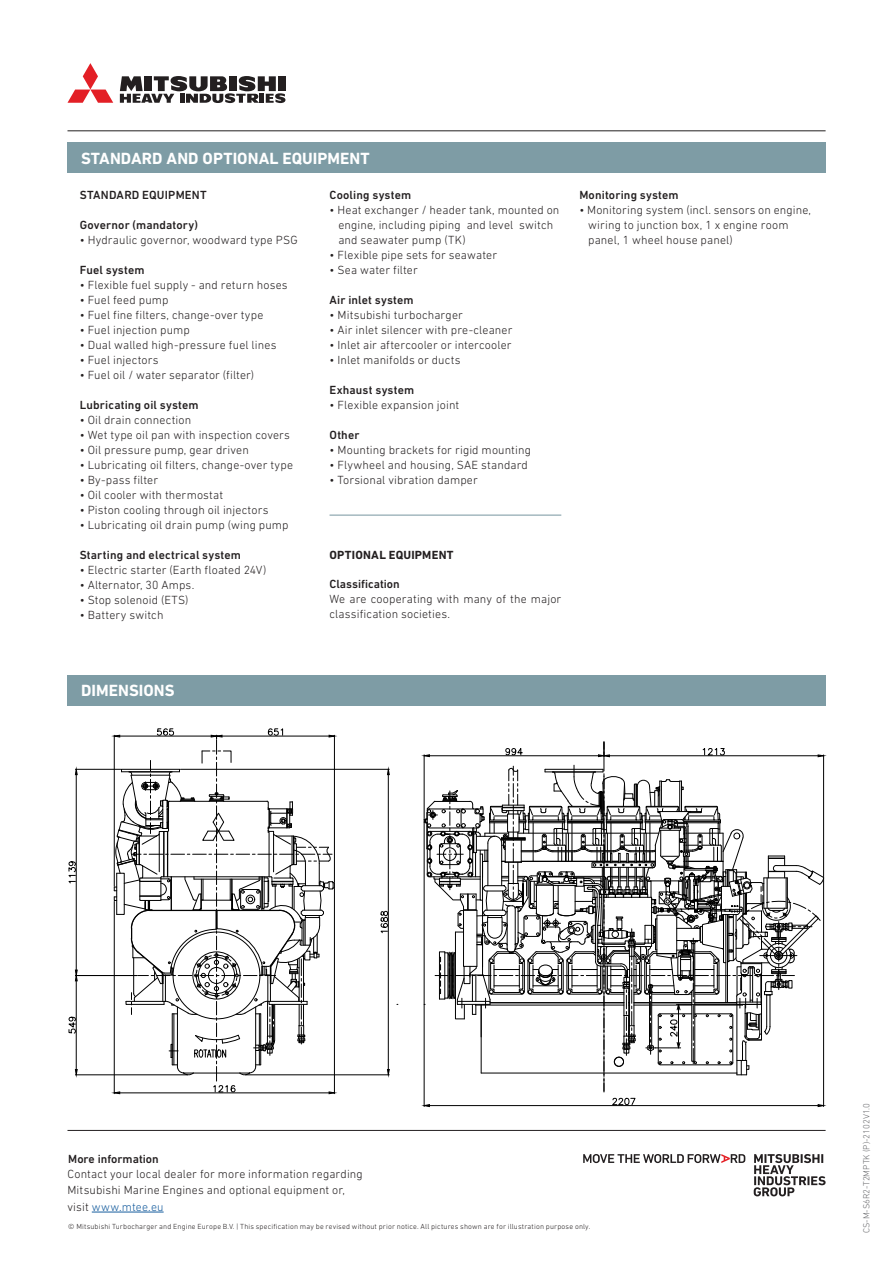
<style>
.page{position:relative;width:893px;height:1263px;background:#fff}
.page>*{position:absolute;margin:0;border:0;box-sizing:border-box;transform-origin:0 0}
.Paragraph{font:700 16.5px "DIN Next LT Pro";letter-spacing:.005em;color:#fff}
.Paragraph-2{font:300 12px/16.5px "DIN Next LT Pro";letter-spacing:.01em;color:#231f20}
.Paragraph-3{font:500 12px "DIN Next LT Pro";letter-spacing:.01em;color:#231f20}
.Paragraph-4{font:700 12px "DIN Next LT Pro";letter-spacing:.015em;color:#231f20}
.t1{font:300 9px "DIN Next LT Pro";color:#6c6d70}
.t2{font:300 7.5px "DIN Next LT Pro";letter-spacing:.02em;color:#231f20}
.s1{color:#175d9e}
</style>
<div class="page">
<div style="left:67px;top:675px;width:759px;height:30px;background:#7e9ca5"></div>
<div style="left:67px;top:142px;width:759px;height:30px;background:#7e9ca5"></div>
<hr style="left:330px;top:515px;width:231px;height:1px;background:#7e9ca5">
<svg style="left:113px;top:728px;width:222px;height:366px"></svg>
<hr style="left:246px;top:1074px;width:143px;height:1px;background:#000">
<hr style="left:180px;top:769px;width:209px;height:1px;background:#000">
<hr style="left:388px;top:775px;width:1px;height:294px;background:#000">
<svg style="left:387px;top:1069px;width:3px;height:6px"></svg>
<svg style="left:387px;top:768px;width:3px;height:7px"></svg>
<svg style="left:380px;top:910px;width:8px;height:24px"></svg>
<hr style="left:75px;top:769px;width:46px;height:1px;background:#000">
<hr style="left:76px;top:775px;width:1px;height:195px;background:#000">
<svg style="left:75px;top:768px;width:3px;height:7px"></svg>
<svg style="left:68px;top:861px;width:8px;height:23px"></svg>
<hr style="left:75px;top:975px;width:62px;height:1px;background:#000">
<hr style="left:75px;top:1074px;width:113px;height:1px;background:#000">
<hr style="left:76px;top:981px;width:1px;height:88px;background:#000">
<svg style="left:75px;top:969px;width:3px;height:12px"></svg>
<svg style="left:75px;top:1069px;width:3px;height:6px"></svg>
<svg style="left:68px;top:1016px;width:8px;height:18px"></svg>
<svg style="left:423px;top:741px;width:402px;height:366px"></svg>
<hr style="left:67px;top:130px;width:759px;height:1px;background:#231f20">
<hr style="left:67px;top:1130px;width:759px;height:1px;background:#231f20">
<hr style="left:92px;top:1212px;width:72px;height:1px;background:#175d9e">
<svg style="left:754px;top:1154px;width:72px;height:42px"></svg>
<svg style="left:583px;top:1154px;width:162px;height:9px"></svg>
<svg style="left:120px;top:76px;width:165px;height:27px"></svg>
<svg style="left:67px;top:63px;width:46px;height:40px"></svg>
<p class="Paragraph" style="left:81px;top:148px;width:290px">STANDARD AND OPTIONAL EQUIPMENT</p>
<p class="Paragraph-3" style="left:80px;top:188px;width:129px">STANDARD EQUIPMENT</p>
<p class="Paragraph-3" style="left:80px;top:218px;width:120px">Governor (mandatory)</p>
<p class="Paragraph-2" style="left:80px;top:231px;width:219px">• Hydraulic governor, woodward type PSG</p>
<p class="Paragraph-3" style="left:80px;top:263px;width:66px">Fuel system</p>
<p class="Paragraph-2" style="left:80px;top:276px;width:209px">• Flexible fuel supply - and return hoses</p>
<p class="Paragraph-2" style="left:80px;top:291px;width:90px">• Fuel feed pump</p>
<p class="Paragraph-2" style="left:80px;top:306px;width:185px">• Fuel fine filters, change-over type</p>
<p class="Paragraph-2" style="left:80px;top:321px;width:112px">• Fuel injection pump</p>
<p class="Paragraph-2" style="left:80px;top:336px;width:198px">• Dual walled high-pressure fuel lines</p>
<p class="Paragraph-2" style="left:80px;top:351px;width:80px">• Fuel injectors</p>
<p class="Paragraph-2" style="left:80px;top:366px;width:176px">• Fuel oil / water separator (filter)</p>
<p class="Paragraph-3" style="left:80px;top:398px;width:121px">Lubricating oil system</p>
<p class="Paragraph-2" style="left:80px;top:411px;width:113px">• Oil drain connection</p>
<p class="Paragraph-2" style="left:80px;top:426px;width:212px">• Wet type oil pan with inspection covers</p>
<p class="Paragraph-2" style="left:80px;top:441px;width:171px">• Oil pressure pump, gear driven</p>
<p class="Paragraph-2" style="left:80px;top:456px;width:215px">• Lubricating oil filters, change-over type</p>
<p class="Paragraph-2" style="left:80px;top:471px;width:80px">• By-pass filter</p>
<p class="Paragraph-2" style="left:80px;top:486px;width:145px">• Oil cooler with thermostat</p>
<p class="Paragraph-2" style="left:80px;top:501px;width:190px">• Piston cooling through oil injectors</p>
<p class="Paragraph-2" style="left:80px;top:516px;width:210px">• Lubricating oil drain pump (wing pump</p>
<p class="Paragraph-3" style="left:80px;top:548px;width:163px">Starting and electrical system</p>
<p class="Paragraph-2" style="left:80px;top:561px;width:188px">• Electric starter (Earth floated 24V)</p>
<p class="Paragraph-2" style="left:80px;top:576px;width:116px">• Alternator, 30 Amps.</p>
<p class="Paragraph-2" style="left:80px;top:591px;width:110px">• Stop solenoid (ETS)</p>
<p class="Paragraph-2" style="left:80px;top:606px;width:85px">• Battery switch</p>
<p class="Paragraph-3" style="left:330px;top:188px;width:83px">Cooling system</p>
<p class="Paragraph-2" style="left:330px;top:201px;width:231px">• Heat exchanger / header tank, mounted on</p>
<p class="Paragraph-2" style="left:338px;top:216px;width:216px">engine, including piping and level switch</p>
<p class="Paragraph-2" style="left:338px;top:231px;width:129px">and seawater pump (TK)</p>
<p class="Paragraph-2" style="left:330px;top:246px;width:169px">• Flexible pipe sets for seawater</p>
<p class="Paragraph-2" style="left:330px;top:261px;width:90px">• Sea water filter</p>
<p class="Paragraph-3" style="left:330px;top:293px;width:86px">Air inlet system</p>
<p class="Paragraph-2" style="left:330px;top:306px;width:135px">• Mitsubishi turbocharger</p>
<p class="Paragraph-2" style="left:330px;top:321px;width:184px">• Air inlet silencer with pre-cleaner</p>
<p class="Paragraph-2" style="left:330px;top:336px;width:184px">• Inlet air aftercooler or intercooler</p>
<p class="Paragraph-2" style="left:330px;top:351px;width:133px">• Inlet manifolds or ducts</p>
<p class="Paragraph-3" style="left:330px;top:383px;width:86px">Exhaust system</p>
<p class="Paragraph-2" style="left:330px;top:396px;width:131px">• Flexible expansion joint</p>
<p class="Paragraph-3" style="left:330px;top:428px;width:31px">Other</p>
<p class="Paragraph-2" style="left:330px;top:441px;width:203px">• Mounting brackets for rigid mounting</p>
<p class="Paragraph-2" style="left:330px;top:456px;width:200px">• Flywheel and housing, SAE standard</p>
<p class="Paragraph-2" style="left:330px;top:471px;width:150px">• Torsional vibration damper</p>
<p class="Paragraph-4" style="left:330px;top:548px;width:125px">OPTIONAL EQUIPMENT</p>
<p class="Paragraph-3" style="left:330px;top:577px;width:72px">Classification</p>
<p class="Paragraph-2" style="left:330px;top:591px;width:233px;line-height:15px">We are cooperating with many of the major classification societies.</p>
<p class="Paragraph-3" style="left:579px;top:188px;width:101px">Monitoring system</p>
<p class="Paragraph-2" style="left:579px;top:201px;width:233px">• Monitoring system (incl. sensors on engine,</p>
<p class="Paragraph-2" style="left:588px;top:216px;width:202px">wiring to junction box, 1 x engine room</p>
<p class="Paragraph-2" style="left:588px;top:231px;width:146px">panel, 1 wheel house panel)</p>
<p class="Paragraph" style="left:81px;top:681px;width:95px">DIMENSIONS</p>
<p class="Paragraph-3" style="left:68px;top:1152px;width:92px">More information</p>
<p class="Paragraph-2" style="left:67px;top:1165px;width:297px">Contact your local dealer for more information regarding<br>Mitsubishi Marine Engines and optional equipment or, visit <span class="s1">www.mtee.eu</span></p>
<p class="t2" style="left:68px;top:1222px;width:524px">© Mitsubishi Turbocharger and Engine Europe B.V. | This specification may be revised without prior notice. All pictures shown are for illustration purpose only.</p>
<p class="t1" style="left:861px;top:1233px;width:132px;rotate:-90deg">CS-M-S6R2-T2MPTK (P)-2102V1.0</p>
</div>
